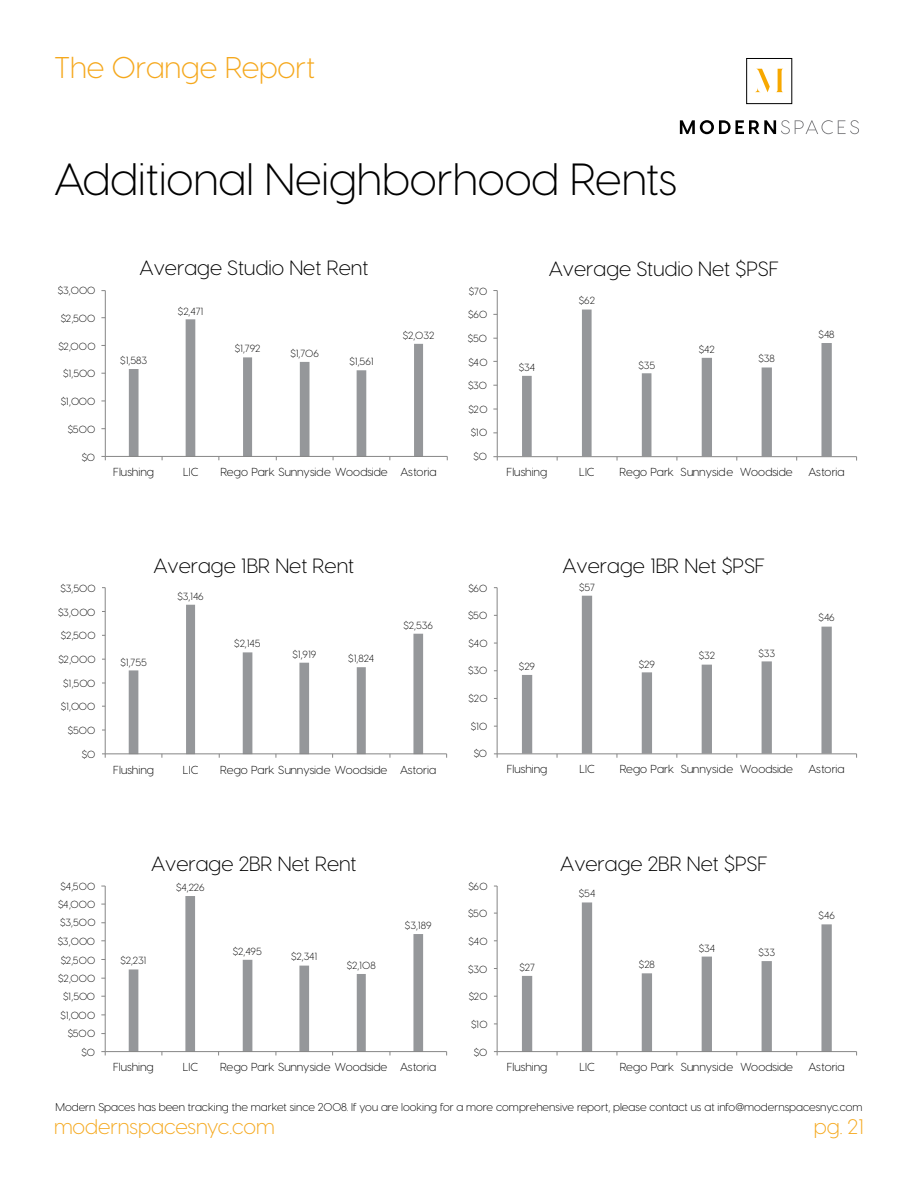
<style>
.page{position:relative;width:918px;height:1188px;background:#fff}
.page>*{position:absolute;margin:0;border:0;box-sizing:border-box;transform-origin:0 0}
.t1{font:300 45px "Visby CF";color:#000}
.t2{font:300 30px "Visby CF";color:#f5a81d}
.t3{font:300 21px "Visby CF";color:#f5a81d}
.t4{font:300 20.7px "Visby CF";color:#000}
.t5{font:300 20.55px "Visby CF";color:#000}
.t6{font:300 11.55px "Visby CF";color:#000}
.t7{font:300 11.25px "Visby CF";color:#000}
.t8{font:300 10.35px "Visby CF";color:#000}
</style>
<div class="page">
<div style="left:746px;top:58px;width:46px;height:46px;border:1px solid #000"></div>
<svg style="left:755px;top:69px;width:28px;height:23px"></svg>
<svg style="left:680px;top:120px;width:179px;height:14px"></svg>
<hr style="left:105px;top:291px;width:1px;height:165px;background:#868686">
<hr style="left:105px;top:456px;width:342px;height:1px;background:#868686">
<svg style="left:129px;top:319px;width:294px;height:141px"></svg>
<svg style="left:522px;top:310px;width:310px;height:146px"></svg>
<hr style="left:497px;top:291px;width:1px;height:166px;background:#868686">
<hr style="left:497px;top:456px;width:360px;height:1px;background:#868686">
<svg style="left:493px;top:456px;width:5px;height:5px"></svg>
<svg style="left:129px;top:605px;width:294px;height:149px"></svg>
<hr style="left:105px;top:588px;width:1px;height:166px;background:#868686">
<hr style="left:105px;top:754px;width:342px;height:1px;background:#868686">
<svg style="left:522px;top:596px;width:310px;height:158px"></svg>
<hr style="left:497px;top:588px;width:1px;height:166px;background:#868686">
<hr style="left:497px;top:754px;width:360px;height:1px;background:#868686">
<svg style="left:129px;top:896px;width:294px;height:155px"></svg>
<hr style="left:105px;top:886px;width:1px;height:166px;background:#868686">
<hr style="left:105px;top:1051px;width:342px;height:1px;background:#868686">
<svg style="left:101px;top:1051px;width:5px;height:4px"></svg>
<svg style="left:522px;top:902px;width:310px;height:149px"></svg>
<hr style="left:497px;top:886px;width:1px;height:166px;background:#868686">
<hr style="left:497px;top:1051px;width:360px;height:1px;background:#868686">
<h2 class="t2" style="left:54px;top:50px;width:263px">The Orange Report</h2>
<h1 class="t1" style="left:54px;top:153px;width:625px">Additional Neighborhood Rents</h1>
<p class="t8" style="left:58px;top:284px;width:39px">$3,000</p>
<p class="t8" style="left:61px;top:312px;width:36px">$2,500</p>
<p class="t8" style="left:58px;top:340px;width:39px">$2,000</p>
<p class="t8" style="left:63px;top:368px;width:34px">$1,500</p>
<p class="t8" style="left:61px;top:395px;width:36px">$1,000</p>
<p class="t8" style="left:68px;top:423px;width:29px">$500</p>
<p class="t8" style="left:82px;top:451px;width:15px">$0</p>
<h3 class="t4" style="left:140px;top:256px;width:230px">Average Studio Net Rent</h3>
<p class="t8" style="left:120px;top:354px;width:28px">$1,583</p>
<p class="t8" style="left:178px;top:305px;width:27px">$2,471</p>
<p class="t8" style="left:235px;top:342px;width:27px">$1,792</p>
<p class="t8" style="left:290px;top:347px;width:30px">$1,706</p>
<p class="t8" style="left:350px;top:355px;width:26px">$1,561</p>
<p class="t8" style="left:403px;top:329px;width:33px">$2,032</p>
<p class="t6" style="left:113px;top:465px;width:42px">Flushing</p>
<p class="t6" style="left:183px;top:465px;width:17px">LIC</p>
<p class="t6" style="left:220px;top:465px;width:218px">Rego Park Sunnyside Woodside Astoria</p>
<p class="t8" style="left:61px;top:582px;width:37px">$3,500</p>
<p class="t8" style="left:58px;top:606px;width:39px">$3,000</p>
<p class="t8" style="left:61px;top:629px;width:36px">$2,500</p>
<p class="t8" style="left:58px;top:653px;width:39px">$2,000</p>
<p class="t8" style="left:63px;top:677px;width:34px">$1,500</p>
<p class="t8" style="left:61px;top:701px;width:36px">$1,000</p>
<p class="t8" style="left:68px;top:724px;width:29px">$500</p>
<p class="t8" style="left:82px;top:748px;width:15px">$0</p>
<h3 class="t5" style="left:153px;top:554px;width:202px">Average 1BR Net Rent</h3>
<p class="t8" style="left:121px;top:656px;width:28px">$1,755</p>
<p class="t8" style="left:177px;top:590px;width:28px">$3,146</p>
<p class="t8" style="left:234px;top:637px;width:28px">$2,145</p>
<p class="t8" style="left:292px;top:648px;width:25px">$1,919</p>
<p class="t8" style="left:348px;top:652px;width:27px">$1,824</p>
<p class="t8" style="left:404px;top:619px;width:31px">$2,536</p>
<p class="t6" style="left:113px;top:763px;width:42px">Flushing</p>
<p class="t6" style="left:183px;top:763px;width:17px">LIC</p>
<p class="t6" style="left:220px;top:763px;width:217px">Rego Park Sunnyside Woodside Astoria</p>
<p class="t8" style="left:61px;top:880px;width:36px">$4,500</p>
<p class="t8" style="left:58px;top:899px;width:39px">$4,000</p>
<p class="t8" style="left:60px;top:917px;width:37px">$3,500</p>
<p class="t8" style="left:58px;top:935px;width:39px">$3,000</p>
<p class="t8" style="left:61px;top:954px;width:36px">$2,500</p>
<p class="t8" style="left:58px;top:972px;width:39px">$2,000</p>
<p class="t8" style="left:63px;top:991px;width:34px">$1,500</p>
<p class="t8" style="left:61px;top:1009px;width:36px">$1,000</p>
<p class="t8" style="left:68px;top:1027px;width:29px">$500</p>
<p class="t8" style="left:82px;top:1046px;width:15px">$0</p>
<h3 class="t5" style="left:151px;top:851px;width:207px">Average 2BR Net Rent</h3>
<p class="t8" style="left:120px;top:955px;width:28px">$2,231</p>
<p class="t8" style="left:176px;top:881px;width:30px">$4,226</p>
<p class="t8" style="left:233px;top:945px;width:30px">$2,495</p>
<p class="t8" style="left:291px;top:951px;width:28px">$2,341</p>
<p class="t8" style="left:347px;top:959px;width:30px">$2,108</p>
<p class="t8" style="left:405px;top:919px;width:28px">$3,189</p>
<p class="t6" style="left:113px;top:1060px;width:42px">Flushing</p>
<p class="t6" style="left:183px;top:1060px;width:17px">LIC</p>
<p class="t6" style="left:220px;top:1060px;width:218px">Rego Park Sunnyside Woodside Astoria</p>
<p class="t8" style="left:469px;top:285px;width:20px">$70</p>
<p class="t8" style="left:468px;top:308px;width:21px">$60</p>
<p class="t8" style="left:468px;top:332px;width:21px">$50</p>
<p class="t8" style="left:468px;top:356px;width:21px">$40</p>
<p class="t8" style="left:468px;top:380px;width:21px">$30</p>
<p class="t8" style="left:468px;top:403px;width:21px">$20</p>
<p class="t8" style="left:471px;top:427px;width:18px">$10</p>
<p class="t8" style="left:474px;top:450px;width:15px">$0</p>
<h3 class="t5" style="left:549px;top:257px;width:232px">Average Studio Net $PSF</h3>
<p class="t8" style="left:519px;top:362px;width:18px">$34</p>
<p class="t8" style="left:579px;top:295px;width:18px">$62</p>
<p class="t8" style="left:638px;top:359px;width:18px">$35</p>
<p class="t8" style="left:699px;top:343px;width:17px">$42</p>
<p class="t8" style="left:759px;top:353px;width:18px">$38</p>
<p class="t8" style="left:819px;top:328px;width:18px">$48</p>
<p class="t6" style="left:507px;top:465px;width:42px">Flushing</p>
<p class="t6" style="left:579px;top:465px;width:17px">LIC</p>
<p class="t6" style="left:620px;top:465px;width:175px">Rego Park Sunnyside Woodside</p>
<p class="t6" style="left:808px;top:465px;width:38px">Astoria</p>
<p class="t8" style="left:468px;top:582px;width:21px">$60</p>
<p class="t8" style="left:468px;top:609px;width:21px">$50</p>
<p class="t8" style="left:469px;top:637px;width:21px">$40</p>
<p class="t8" style="left:468px;top:665px;width:21px">$30</p>
<p class="t8" style="left:469px;top:692px;width:21px">$20</p>
<p class="t8" style="left:471px;top:720px;width:18px">$10</p>
<p class="t8" style="left:474px;top:748px;width:15px">$0</p>
<h3 class="t5" style="left:562px;top:554px;width:204px">Average 1BR Net $PSF</h3>
<p class="t8" style="left:519px;top:660px;width:18px">$29</p>
<p class="t8" style="left:579px;top:581px;width:17px">$57</p>
<p class="t8" style="left:639px;top:658px;width:18px">$29</p>
<p class="t8" style="left:699px;top:650px;width:18px">$32</p>
<p class="t8" style="left:758px;top:647px;width:18px">$33</p>
<p class="t8" style="left:819px;top:612px;width:18px">$46</p>
<p class="t6" style="left:507px;top:762px;width:42px">Flushing</p>
<p class="t6" style="left:579px;top:762px;width:17px">LIC</p>
<p class="t6" style="left:620px;top:762px;width:175px">Rego Park Sunnyside Woodside</p>
<p class="t6" style="left:809px;top:762px;width:38px">Astoria</p>
<p class="t8" style="left:468px;top:880px;width:21px">$60</p>
<p class="t8" style="left:468px;top:907px;width:21px">$50</p>
<p class="t8" style="left:469px;top:935px;width:21px">$40</p>
<p class="t8" style="left:468px;top:963px;width:21px">$30</p>
<p class="t8" style="left:469px;top:991px;width:21px">$20</p>
<p class="t8" style="left:471px;top:1018px;width:18px">$10</p>
<p class="t8" style="left:474px;top:1046px;width:15px">$0</p>
<h3 class="t5" style="left:560px;top:851px;width:209px">Average 2BR Net $PSF</h3>
<p class="t8" style="left:519px;top:961px;width:17px">$27</p>
<p class="t8" style="left:579px;top:888px;width:18px">$54</p>
<p class="t8" style="left:639px;top:958px;width:17px">$28</p>
<p class="t8" style="left:699px;top:942px;width:18px">$34</p>
<p class="t8" style="left:758px;top:946px;width:18px">$33</p>
<p class="t8" style="left:819px;top:909px;width:18px">$46</p>
<p class="t6" style="left:507px;top:1060px;width:42px">Flushing</p>
<p class="t6" style="left:579px;top:1060px;width:17px">LIC</p>
<p class="t6" style="left:620px;top:1060px;width:175px">Rego Park Sunnyside Woodside</p>
<p class="t6" style="left:809px;top:1060px;width:38px">Astoria</p>
<p class="t7" style="left:56px;top:1100px;width:809px">Modern Spaces has been tracking the market since 2008. If you are looking for a more comprehensive report, please contact us at info@modernspacesnyc.com</p>
<h3 class="t3" style="left:54px;top:1114px;width:222px">modernspacesnyc.com</h3>
<h3 class="t3" style="left:814px;top:1114px;width:52px">pg. 21</h3>
</div>
